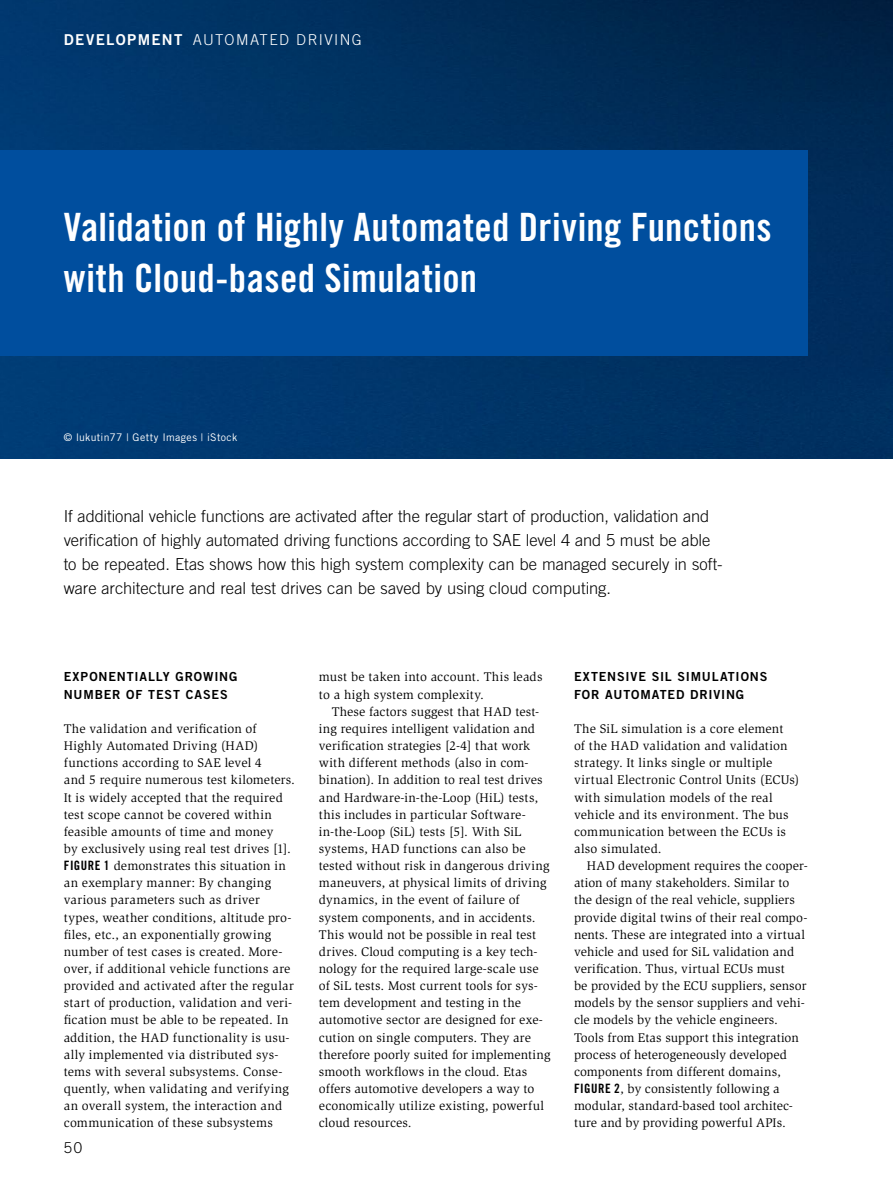
<style>
.page{position:relative;width:893px;height:1187px;background:#fff}
.page>*{position:absolute;margin:0;border:0;box-sizing:border-box;transform-origin:0 0}
.Title_x{font:39px/50.7px "Trade Gothic LT Std Bd Cn 20";letter-spacing:.01em;color:#fff}
.Trailer_x{font:300 16.5px/24px "Trade Gothic LT Std";letter-spacing:-.005em;color:#000}
.Category_x{font:300 15px "Trade Gothic LT Std";letter-spacing:.095em;color:#fff}
.NoXML_Pagina{font:300 15px "Trade Gothic LT Std";color:#000}
.Para_Indent{font:12.9px/17.1px "Slimbach Std";letter-spacing:.005em;color:#000}
.Para_x{font:12.9px/17.1px "Slimbach Std";letter-spacing:.015em;color:#000}
.SectionHeading_1_x{font:12.45px/17.1px "Trade Gothic LT Std Bd 2";letter-spacing:.07em;color:#000}
.Image_Source_x{font:10.5px "Trade Gothic LT Std";letter-spacing:.03em;color:#fff}
.s1{font-family:"Trade Gothic LT Std Bd 2";font-weight:400}
.s2{font-family:"Trade Gothic LT Std Bd Cn 20"}
</style>
<div class="page">
<img style="left:0;top:0;width:893px;height:458px">
<div style="left:0;top:150px;width:808px;height:205px;background:#004e9e"></div>
<p class="Category_x" style="left:64px;top:31px;width:300px"><span class="s1">DEVELOPMENT</span> Automated Drivi ng</p>
<p class="Title_x" style="left:64px;top:202px;width:709px">Validation of Highly Automated Driving Functions with Cloud-based Simulation</p>
<p class="Image_Source_x" style="left:64px;top:431px;width:175px">© lukutin77 | Getty Images | iStock</p>
<p class="Trailer_x" style="left:64px;top:503px;width:660px">If additional vehicle functions are activated after the regular start of production, validation and verification of highly automated driving functions according to SAE level 4 and 5 must be able to be repeated. Etas shows how this high system complexity can be managed securely in soft&shy;ware architecture and real test drives can be saved by using cloud computing.</p>
<p class="SectionHeading_1_x" style="left:64px;top:668px;width:175px">EXPONENTIALLY GROWING<br>NUMBER OF TEST CASES</p>
<p class="Para_x" style="left:64px;top:720px;width:233px">The validation and verification of Highly Automated Driving (HAD) functions according to SAE level 4<br>and 5 require numerous test kilometers.<br>It is widely accepted that the required test scope cannot be covered within feasible amounts of time and money<br>by exclusively using real test drives [1].<br><span class="s2">FIGURE 1</span> demonstrates this situation in an exemplary manner: By changing various parameters such as driver types, weather conditions, altitude pro&shy;files, etc., an exponentially growing number of test cases is created. More&shy;over, if additional vehicle functions are provided and activated after the regular start of production, validation and veri&shy;fication must be able to be repeated. In addition, the HAD functionality is usu&shy;ally implemented via distributed sys&shy;tems with several subsystems. Conse&shy;quently, when validating and verifying an overall system, the interaction and communication of these subsystems</p>
<p class="NoXML_Pagina" style="left:64px;top:1138px;width:20px">50</p>
<p class="Para_x" style="left:319px;top:668px;width:225px">must be taken into account. This leads to a high system complexity.</p>
<p class="Para_Indent" style="left:319px;top:703px;width:233px;text-indent:13px">These factors suggest that HAD test&shy;ing requires intelligent validation and verification strategies [2-4] that work with different methods (also in com&shy;bination). In addition to real test drives and Hardware-in-the-Loop (HiL) tests, this includes in particular Software&shy;in-the-Loop (SiL) tests [5]. With SiL systems, HAD functions can also be tested without risk in dangerous driving maneuvers, at physical limits of driving dynamics, in the event of failure of system components, and in accidents.<br>This would not be possible in real test drives. Cloud computing is a key tech&shy;nology for the required large-scale use of SiL tests. Most current tools for sys&shy;tem development and testing in the automotive sector are designed for exe&shy;cution on single computers. They are therefore poorly suited for implementing smooth workflows in the cloud. Etas offers automotive developers a way to economically utilize existing, powerful cloud resources.</p>
<p class="SectionHeading_1_x" style="left:574px;top:668px;width:195px">EXTENSIVE SIL SIMULATIONS<br>FOR AUTOMATED DRIVING</p>
<p class="Para_x" style="left:574px;top:720px;width:227px">The SiL simulation is a core element<br>of the HAD validation and validation strategy. It links single or multiple virtual Electronic Control Units (ECUs) with simulation models of the real vehicle and its environment. The bus communication between the ECUs is also simulated.</p>
<p class="Para_Indent" style="left:574px;top:857px;width:235px;text-indent:13px">HAD development requires the cooper&shy;ation of many stakeholders. Similar to the design of the real vehicle, suppliers provide digital twins of their real compo&shy;nents. These are integrated into a virtual vehicle and used for SiL validation and verification. Thus, virtual ECUs must<br>be provided by the ECU suppliers, sensor models by the sensor suppliers and vehi&shy;cle models by the vehicle engineers.<br>Tools from Etas support this integration process of heterogeneously developed components from different domains, <span class="s2">FIGURE 2</span>, by consistently following a modular, standard-based tool architec&shy;ture and by providing powerful APIs.</p>
</div>
